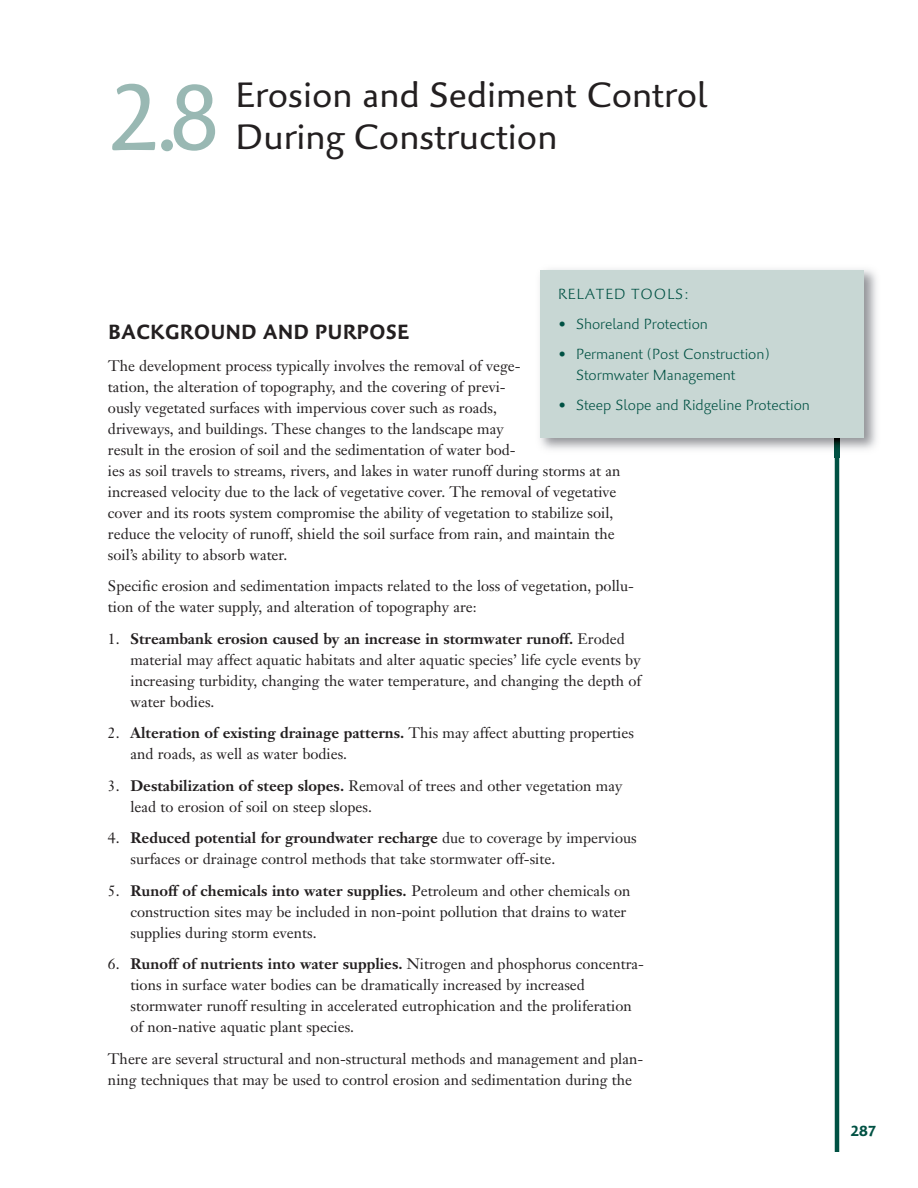
<style>
.page{position:relative;width:918px;height:1188px;background:#fff}
.page>*{position:absolute;margin:0;border:0;box-sizing:border-box;transform-origin:0 0}
.t1{font:96px "Palatino Sans Com";color:#99b8b3}
.t2{font:36px "Palatino Sans Com";color:#231f20}
.t3{font:700 21px "Palatino Sans Com";color:#231f20}
.t4{font:15px/21px "Janson Text";color:#231f20}
.t5{font:300 15px/21px "Palatino Sans Com";color:#005143}
.t6{font:300 15px "Palatino Sans Com";letter-spacing:.055em;color:#005143}
.t7{font:700 15px "Palatino Sans Com";color:#005143}
.s1{font-weight:700}
</style>
<div class="page">
<hr style="left:835px;top:324px;width:4px;height:828px;background:#005143">
<img style="left:540px;top:269px;width:337px;height:189px">
<img style="left:835px;top:438px;width:4px;height:20px">
<div style="left:540px;top:270px;width:324px;height:168px;background:#c8d7d4"></div>
<h1 class="t1" style="left:108px;top:58px;width:114px">2.8</h1>
<h2 class="t2" style="left:236px;top:72px;width:473px">Erosion and Sediment Control</h2>
<h2 class="t2" style="left:236px;top:114px;width:323px">During Construction</h2>
<p class="t6" style="left:558px;top:284px;width:133px">RELATED TOOLS:</p>
<p class="t5" style="left:558px;top:313px;width:151px">• Shoreland Protection</p>
<p class="t5" style="left:576px;top:343px;width:195px;text-indent:-18px">• Permanent (Post Construction)<br>Stormwater Management</p>
<p class="t5" style="left:558px;top:394px;width:253px">• Steep Slope and Ridgeline Protection</p>
<h3 class="t3" style="left:108px;top:319px;width:303px">BACKGROUND AND PURPOSE</h3>
<p class="t4" style="left:108px;top:356px;width:514px">The development process typically involves the removal of vege-<br>tation, the alteration of topography, and the covering of previ-<br>ously vegetated surfaces with impervious cover such as roads,<br>driveways, and buildings. These changes to the landscape may<br>result in the erosion of soil and the sedimentation of water bod-<br>ies as soil travels to streams, rivers, and lakes in water runoff during storms at an increased velocity due to the lack of vegetative cover. The removal of vegetative cover and its roots system compromise the ability of vegetation to stabilize soil, reduce the velocity of runoff, shield the soil surface from rain, and maintain the soil’s ability to absorb water.</p>
<p class="t4" style="left:108px;top:577px;width:527px">Specific erosion and sedimentation impacts related to the loss of vegetation, pollu&shy;tion of the water supply, and alteration of topography are:</p>
<p class="t4" style="left:130px;top:629px;width:512px;text-indent:-22px">1. <span class="s1">Streambank erosion caused by an increase in stormwater runoff.</span> Eroded material may affect aquatic habitats and alter aquatic species’ life cycle events by increasing turbidity, changing the water temperature, and changing the depth of water bodies.</p>
<p class="t4" style="left:130px;top:724px;width:505px;text-indent:-22px">2. <span class="s1">Alteration of existing drainage patterns.</span> This may affect abutting properties and roads, as well as water bodies.</p>
<p class="t4" style="left:130px;top:776px;width:493px;text-indent:-22px">3. <span class="s1">Destabilization of steep slopes.</span> Removal of trees and other vegetation may lead to erosion of soil on steep slopes.</p>
<p class="t4" style="left:130px;top:829px;width:508px;text-indent:-22px">4. <span class="s1">Reduced potential for groundwater recharge</span> due to coverage by impervious surfaces or drainage control methods that take stormwater off-site.</p>
<p class="t4" style="left:130px;top:881px;width:502px;text-indent:-22px">5. <span class="s1">Runoff of chemicals into water supplies.</span> Petroleum and other chemicals on construction sites may be included in non-point pollution that drains to water supplies during storm events.</p>
<p class="t4" style="left:130px;top:955px;width:515px;text-indent:-22px">6. <span class="s1">Runoff of nutrients into water supplies.</span> Nitrogen and phosphorus concentra&shy;tions in surface water bodies can be dramatically increased by increased stormwater runoff resulting in accelerated eutrophication and the proliferation of non-native aquatic plant species.</p>
<p class="t4" style="left:108px;top:1049px;width:537px">There are several structural and non-structural methods and management and plan&shy;ning techniques that may be used to control erosion and sedimentation during the</p>
<p class="t7" style="left:850px;top:1121px;width:28px">287</p>
</div>
